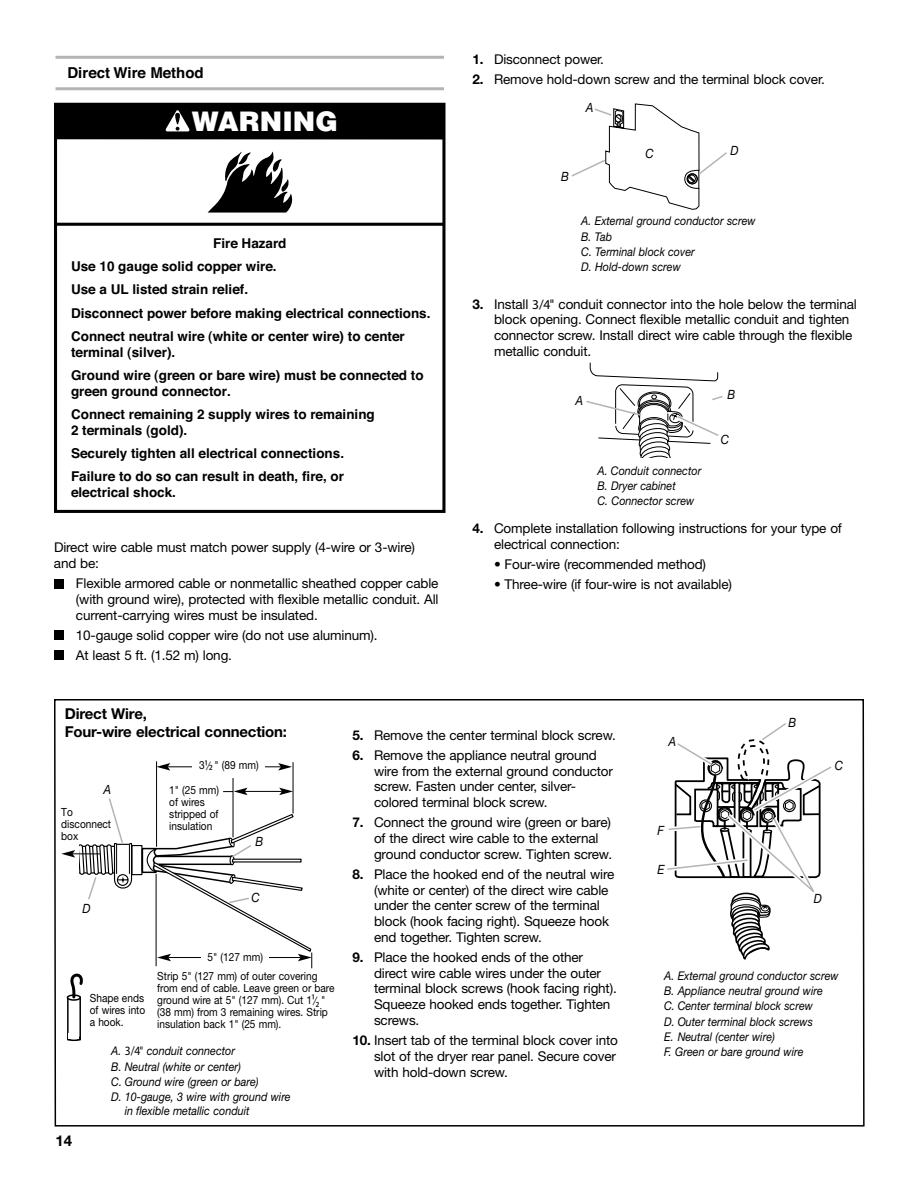
<style>
.page{position:relative;width:918px;height:1188px;background:#fff}
.page>*{position:absolute;margin:0;border:0;box-sizing:border-box;transform-origin:0 0}
.t1{font:900 27px "Helvetica";color:#fff}
.t2{font:700 15px/18px "Helvetica Neue";letter-spacing:-.01em;color:#000}
.t3{font:700 15px "Helvetica";color:#000}
.t4{font:13.5px/15.8px "Helvetica Neue";letter-spacing:-.01em;color:#000}
.t5{font:700 13.5px/23.2px "Helvetica";color:#000}
.t6{font:italic 12.75px "Helvetica Neue";color:#000;scale:.9 1}
.t7{font:italic 12px/15.3px "Helvetica Neue";color:#000;scale:.9 1}
.t8{font:11.25px/12px "Helvetica Neue";color:#000;scale:.9 1}
.s1{font-weight:700}
.s2{font-family:"Helvetica Fraction"}
.s3{font-family:"Helvetica Fraction";font-size:12.75px}
.s4{font-family:"Helvetica Fraction";font-style:normal;font-size:12.75px}
</style>
<div class="page">
<div style="left:54px;top:579px;width:10px;height:9px;background:#000"></div>
<div style="left:54px;top:630px;width:10px;height:10px;background:#000"></div>
<div style="left:54px;top:651px;width:10px;height:9px;background:#000"></div>
<hr style="left:56px;top:87px;width:388px;height:3px;background:#b2b4b6">
<hr style="left:56px;top:56px;width:388px;height:3px;background:#b2b4b6">
<hr style="left:56px;top:223px;width:388px;height:3px;background:#000">
<div style="left:54px;top:103px;width:391px;height:410px;border:3px solid #000"></div>
<div style="left:56px;top:103px;width:388px;height:36px;background:#000"></div>
<svg style="left:165px;top:110px;width:25px;height:21px"></svg>
<svg style="left:208px;top:152px;width:85px;height:61px"></svg>
<svg style="left:571px;top:103px;width:156px;height:107px"></svg>
<svg style="left:586px;top:363px;width:137px;height:95px"></svg>
<svg style="left:54px;top:699px;width:811px;height:428px"></svg>
<hr style="left:156px;top:761px;width:1px;height:86px;background:#000">
<hr style="left:168px;top:766px;width:113px;height:1px;background:#000">
<svg style="left:156px;top:763px;width:14px;height:8px"></svg>
<svg style="left:278px;top:763px;width:14px;height:8px"></svg>
<hr style="left:293px;top:762px;width:1px;height:51px;background:#000">
<hr style="left:233px;top:777px;width:1px;height:60px;background:#000">
<div style="left:192px;top:754px;width:73px;height:24px;background:#fff"></div>
<div style="left:157px;top:972px;width:178px;height:65px;background:#fff"></div>
<div style="left:90px;top:988px;width:63px;height:45px;background:#fff"></div>
<div style="left:67px;top:996px;width:14px;height:45px;background:#fff;border:2px solid #000"></div>
<div style="left:67px;top:994px;width:14px;height:7px;border:2px solid #000;border-radius:50%"></div>
<div style="left:67px;top:1036px;width:14px;height:5px;border:2px solid #000;border-radius:50%"></div>
<div style="left:69px;top:1033px;width:10px;height:5px;background:#fff"></div>
<svg style="left:662px;top:717px;width:175px;height:244px"></svg>
<svg style="left:61px;top:788px;width:251px;height:212px"></svg>
<p class="t3" style="left:68px;top:61px;width:138px">Direct Wire Method</p>
<h1 class="t1" style="left:192px;top:104px;width:148px">WARNING</h1>
<p class="t5" style="left:71px;top:232px;width:361px;text-indent:142px">Fire Hazard<br>Use 10 gauge solid copper wire.<br>Use a UL listed strain relief.<br>Disconnect power before making electrical connections.<br>Connect neutral wire (white or center wire) to center</p>
<p class="t5" style="left:71px;top:340px;width:354px">terminal (silver).<br>Ground wire (green or bare wire) must be connected to</p>
<p class="t5" style="left:71px;top:379px;width:305px">green ground connector.<br>Connect remaining 2 supply wires to remaining</p>
<p class="t5" style="left:71px;top:418px;width:275px">2 terminals (gold).<br>Securely tighten all electrical connections.<br>Failure to do so can result in death, fire, or</p>
<p class="t5" style="left:71px;top:481px;width:107px">electrical shock.</p>
<p class="t4" style="left:54px;top:540px;width:363px">Direct wire cable must match power supply (4-wire or 3-wire) and be:</p>
<p class="t4" style="left:76px;top:575px;width:364px;text-align:justify">Flexible armored cable or nonmetallic sheathed copper cable (with ground wire), protected with flexible metallic conduit. All current-carrying wires must be insulated.</p>
<p class="t4" style="left:76px;top:625px;width:303px;line-height:20.1px">10-gauge solid copper wire (do not use aluminum).<br>At least 5 ft. (1.52 m) long.</p>
<p class="t4" style="left:472px;top:51px;width:133px"><span class="s1">1.</span> Disconnect power.</p>
<p class="t4" style="left:472px;top:71px;width:354px"><span class="s1">2.</span> Remove hold-down screw and the terminal block cover.</p>
<p class="t6" style="left:586px;top:100px;width:10px">A</p>
<p class="t6" style="left:561px;top:169px;width:10px">B</p>
<p class="t6" style="left:646px;top:146px;width:11px">C</p>
<p class="t6" style="left:730px;top:143px;width:10px">D</p>
<p class="t7" style="left:581px;top:213px;width:195px">A. External ground conductor screw<br>B. Tab<br>C. Terminal block cover<br>D. Hold-down screw</p>
<p class="t4" style="left:494px;top:296px;width:364px;text-indent:-22px"><span class="s1">3.</span> Install <span class="s2">3/4</span>" conduit connector into the hole below the terminal block opening. Connect flexible metallic conduit and tighten connector screw. Install direct wire cable through the flexible metallic conduit.</p>
<p class="t6" style="left:576px;top:393px;width:10px">A</p>
<p class="t7" style="left:597px;top:463px;width:117px">A. Conduit connector<br>B. Dryer cabinet<br>C. Connector screw</p>
<p class="t6" style="left:727px;top:387px;width:10px">B</p>
<p class="t6" style="left:721px;top:431px;width:11px">C</p>
<p class="t4" style="left:494px;top:520px;width:349px;text-indent:-22px"><span class="s1">4.</span> Complete installation following instructions for your type of electrical connection:</p>
<p class="t4" style="left:494px;top:556px;width:214px">• Four-wire (recommended method)</p>
<p class="t4" style="left:494px;top:576px;width:239px">• Three-wire (if four-wire is not available)</p>
<p class="t2" style="left:65px;top:704px;width:224px">Direct Wire,<br>Four-wire electrical connection:</p>
<p class="t6" style="left:104px;top:782px;width:10px">A</p>
<p class="t8" style="left:61px;top:806px;width:57px">To disconnect box</p>
<p class="t8" style="left:199px;top:759px;width:68px">3<span class="s3">1⁄2</span> " (89 mm)</p>
<p class="t8" style="left:169px;top:784px;width:57px">1" (25 mm) of wires stripped of insulation</p>
<p class="t6" style="left:255px;top:834px;width:10px">B</p>
<p class="t6" style="left:82px;top:901px;width:10px">D</p>
<p class="t6" style="left:251px;top:889px;width:11px">C</p>
<p class="t8" style="left:90px;top:991px;width:63px;text-align:justify">Shape ends of wires into a hook.</p>
<p class="t8" style="left:207px;top:951px;width:63px">5" (127 mm)</p>
<p class="t8" style="left:157px;top:970px;width:199px">Strip 5" (127 mm) of outer covering from end of cable. Leave green or bare ground wire at 5" (127 mm). Cut 1<span class="s3">1⁄2</span> " (38 mm) from 3 remaining wires. Strip insulation back 1" (25 mm).</p>
<p class="t2" style="left:56px;top:1132px;width:18px">14</p>
<p class="t7" style="left:111px;top:1043px;width:201px">A. <span class="s4">3/4</span>" conduit connector<br>B. Neutral (white or center)<br>C. Ground wire (green or bare)<br>D. 10-gauge, 3 wire with ground wire</p>
<p class="t7" style="left:125px;top:1103px;width:140px">in flexible metallic conduit</p>
<p class="t4" style="left:352px;top:727px;width:265px"><span class="s1">5.</span> Remove the center terminal block screw.</p>
<p class="t4" style="left:374px;top:747px;width:240px;text-indent:-22px"><span class="s1">6.</span> Remove the appliance neutral ground wire from the external ground conductor screw. Fasten under center, silver&shy;colored terminal block screw.</p>
<p class="t4" style="left:374px;top:814px;width:240px;text-indent:-22px"><span class="s1">7.</span> Connect the ground wire (green or bare) of the direct wire cable to the external ground conductor screw. Tighten screw.</p>
<p class="t4" style="left:374px;top:866px;width:242px;text-indent:-22px"><span class="s1">8.</span> Place the hooked end of the neutral wire (white or center) of the direct wire cable under the center screw of the terminal block (hook facing right). Squeeze hook end together. Tighten screw.</p>
<p class="t4" style="left:374px;top:949px;width:244px;text-indent:-22px"><span class="s1">9.</span> Place the hooked ends of the other direct wire cable wires under the outer terminal block screws (hook facing right).<br>Squeeze hooked ends together. Tighten screws.</p>
<p class="t4" style="left:374px;top:1032px;width:245px;text-indent:-22px"><span class="s1">10.</span> Insert tab of the terminal block cover into slot of the dryer rear panel. Secure cover with hold-down screw.</p>
<p class="t6" style="left:669px;top:734px;width:10px">A</p>
<p class="t6" style="left:658px;top:822px;width:9px">F</p>
<p class="t6" style="left:658px;top:861px;width:9px">E</p>
<p class="t6" style="left:789px;top:714px;width:10px">B</p>
<p class="t6" style="left:835px;top:758px;width:11px">C</p>
<p class="t6" style="left:814px;top:891px;width:10px">D</p>
<p class="t7" style="left:664px;top:968px;width:195px">A. External ground conductor screw<br>B. Appliance neutral ground wire<br>C. Center terminal block screw<br>D. Outer terminal block screws<br>E. Neutral (center wire)<br>F. Green or bare ground wire</p>
</div>
